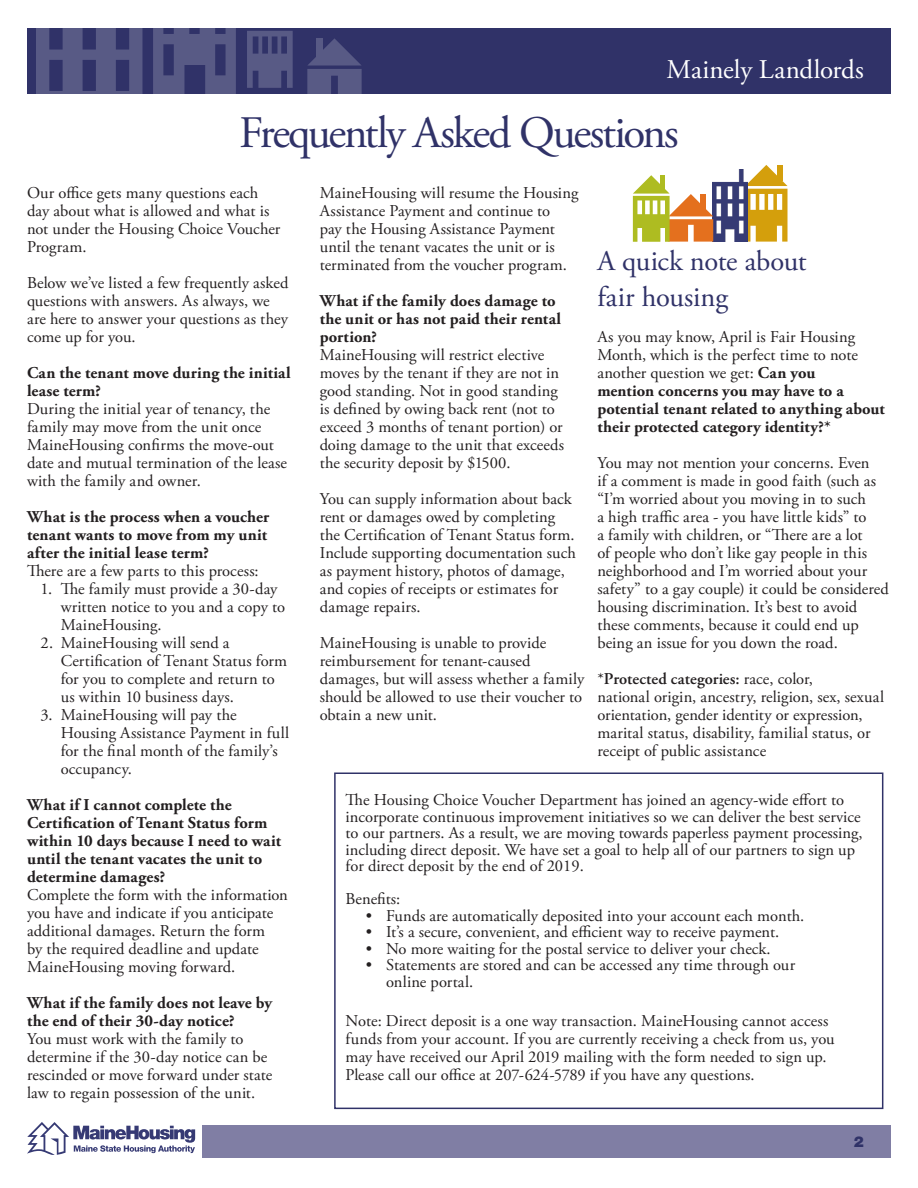
<style>
.page{position:relative;width:918px;height:1188px;background:#fff}
.page>*{position:absolute;margin:0;border:0;box-sizing:border-box;transform-origin:0 0}
.Page_subhead{font:45px "Adobe Garamond Pro";letter-spacing:-.05em;color:#303268}
.Body_text{font:28.5px "Adobe Garamond Pro";letter-spacing:-.005em;color:#303268}
.body{font:27px "Adobe Garamond Pro";color:#fff}
.Body_text-2{font:16.5px/18px "Adobe Garamond Pro";color:#231f20}
.Body_text-3{font:700 16.5px/18px "Adobe Garamond Pro";letter-spacing:.005em;color:#231f20}
.Body{font:16.5px/16.5px "Adobe Garamond Pro";color:#231f20}
.body-2{font:16.5px/18px "Adobe Garamond Pro";letter-spacing:.005em;color:#231f20}
.Body_text-4{font:600 16.5px "Adobe Garamond Pro";letter-spacing:.005em;color:#231f20}
.body-3{font:900 15px "Helvetica Neue";color:#303268}
.s1{font-weight:700}
.s2{font-weight:400}
</style>
<div class="page">
<svg style="left:27px;top:1122px;width:168px;height:33px"></svg>
<div style="left:202px;top:1125px;width:689px;height:33px;background:#807ea4"></div>
<div style="left:27px;top:28px;width:864px;height:65px;background:#303268"></div>
<svg style="left:247px;top:31px;width:46px;height:57px"></svg>
<svg style="left:153px;top:28px;width:83px;height:66px"></svg>
<svg style="left:307px;top:38px;width:55px;height:56px"></svg>
<div style="left:316px;top:38px;width:7px;height:22px;background:#585a85"></div>
<svg style="left:36px;top:28px;width:106px;height:66px"></svg>
<div style="left:334px;top:772px;width:549px;height:337px;border:2px solid #303268"></div>
<svg style="left:747px;top:165px;width:41px;height:77px"></svg>
<img style="left:713px;top:169px;width:34px;height:73px">
<svg style="left:633px;top:175px;width:80px;height:67px"></svg>
<p class="body" style="left:666px;top:53px;width:199px">Mainely Landlords</p>
<p class="Page_subhead" style="left:239px;top:105px;width:441px">Frequently Asked Questions</p>
<p class="Body_text-2" style="left:27px;top:184px;width:255px">Our office gets many questions each day about what is allowed and what is not under the Housing Choice Voucher<br>Program.</p>
<p class="Body_text-2" style="left:27px;top:274px;width:263px">Below we’ve listed a few frequently asked questions with answers. As always, we are here to answer your questions as they come up for you.</p>
<p class="Body_text-3" style="left:27px;top:364px;width:265px">Can the tenant move during the initial lease term?</p>
<p class="Body_text-2" style="left:27px;top:400px;width:262px">During the initial year of tenancy, the family may move from the unit once MaineHousing confirms the move-out date and mutual termination of the lease with the family and owner.</p>
<p class="Body_text-3" style="left:27px;top:508px;width:244px">What is the process when a voucher tenant wants to move from my unit after the initial lease term?</p>
<p class="Body_text-2" style="left:27px;top:562px;width:233px">There are a few parts to this process:</p>
<p class="Body_text-2" style="left:61px;top:580px;width:226px;text-indent:-20px">1. The family must provide a 30-day written notice to you and a copy to<br>MaineHousing.</p>
<p class="Body_text-2" style="left:61px;top:634px;width:228px;text-indent:-20px">2. MaineHousing will send a<br>Certification of Tenant Status form for you to complete and return to us within 10 business days.</p>
<p class="Body_text-2" style="left:61px;top:706px;width:230px;text-indent:-20px">3. MaineHousing will pay the<br>Housing Assistance Payment in full for the final month of the family’s occupancy.</p>
<p class="Body_text-3" style="left:27px;top:796px;width:256px">What if I cannot complete the<br>Certification of Tenant Status form within 10 days because I need to wait until the tenant vacates the unit to determine damages?</p>
<p class="Body_text-2" style="left:27px;top:886px;width:262px">Complete the form with the information you have and indicate if you anticipate additional damages. Return the form<br>by the required deadline and update MaineHousing moving forward.</p>
<p class="Body_text-3" style="left:27px;top:994px;width:247px">What if the family does not leave by the end of their 30-day notice?</p>
<p class="Body_text-2" style="left:27px;top:1030px;width:247px">You must work with the family to determine if the 30-day notice can be rescinded or move forward under state law to regain possession of the unit.</p>
<p class="Body_text-2" style="left:320px;top:184px;width:260px">MaineHousing will resume the Housing Assistance Payment and continue to<br>pay the Housing Assistance Payment until the tenant vacates the unit or is terminated from the voucher program.</p>
<p class="Body_text-3" style="left:320px;top:292px;width:243px">What if the family does damage to the unit or has not paid their rental portion?</p>
<p class="Body_text-2" style="left:320px;top:346px;width:246px">MaineHousing will restrict elective moves by the tenant if they are not in good standing. Not in good standing is defined by owing back rent (not to exceed 3 months of tenant portion) or doing damage to the unit that exceeds the security deposit by $1500.</p>
<p class="Body_text-2" style="left:320px;top:490px;width:258px">You can supply information about back rent or damages owed by completing the Certification of Tenant Status form.<br>Include supporting documentation such as payment history, photos of damage, and copies of receipts or estimates for damage repairs.</p>
<p class="Body_text-2" style="left:320px;top:634px;width:266px">MaineHousing is unable to provide reimbursement for tenant-caused damages, but will assess whether a family should be allowed to use their voucher to obtain a new unit.</p>
<p class="Body_text" style="left:597px;top:244px;width:211px">A quick note about</p>
<p class="Body_text" style="left:597px;top:280px;width:132px">fair housing</p>
<p class="Body_text-2" style="left:597px;top:328px;width:262px">As you may know, April is Fair Housing<br>Month, which is the perfect time to note</p>
<p class="Body_text-2" style="left:597px;top:364px;width:220px">another question we get: <span class="s1">Can you</span></p>
<p class="Body_text-3" style="left:597px;top:382px;width:248px">mention concerns you may have to a</p>
<p class="Body_text-3" style="left:597px;top:400px;width:289px">potential tenant related to anything about their protected category identity?*</p>
<p class="Body_text-2" style="left:597px;top:454px;width:293px">You may not mention your concerns. Even<br>if a comment is made in good faith (such as “I’m worried about you moving in to such<br>a high traffic area - you have little kids” to<br>a family with children, or “There are a lot<br>of people who don’t like gay people in this neighborhood and I’m worried about your safety” to a gay couple) it could be considered housing discrimination. It’s best to avoid these comments, because it could end up</p>
<p class="Body_text-2" style="left:597px;top:634px;width:242px">being an issue for you down the road.</p>
<p class="Body_text-4" style="left:597px;top:669px;width:217px"><span class="s2">*</span>Protected categories: <span class="s2">race, color,</span></p>
<p class="Body_text-2" style="left:597px;top:688px;width:288px">national origin, ancestry, religion, sex, sexual orientation, gender identity or expression, marital status, disability, familial status, or receipt of public assistance</p>
<p class="Body" style="left:346px;top:793px;width:500px">The Housing Choice Voucher Department has joined an agency-wide effort to</p>
<p class="Body" style="left:346px;top:809px;width:519px">incorporate continuous improvement initiatives so we can deliver the best service to our partners. As a result, we are moving towards paperless payment processing, including direct deposit. We have set a goal to help all of our partners to sign up for direct deposit by the end of 2019.</p>
<p class="Body" style="left:346px;top:892px;width:56px">Benefits:</p>
<p class="Body_text-2" style="left:366px;top:907px;width:440px">• Funds are automatically deposited into your account each month.</p>
<p class="Body_text-2" style="left:366px;top:924px;width:415px">• It’s a secure, convenient, and efficient way to receive payment.</p>
<p class="Body_text-2" style="left:366px;top:940px;width:406px">• No more waiting for the postal service to deliver your check.</p>
<p class="Body_text-2" style="left:386px;top:958px;width:411px;line-height:16.5px;text-indent:-20px">• Statements are stored and can be accessed any time through our online portal.</p>
<p class="body-2" style="left:346px;top:1012px;width:491px">Note: Direct deposit is a one way transaction. MaineHousing cannot access funds from your account. If you are currently receiving a check from us, you may have received our April 2019 mailing with the form needed to sign up.<br>Please call our office at 207-624-5789 if you have any questions.</p>
<p class="body-3" style="left:854px;top:1133px;width:12px">2</p>
</div>
